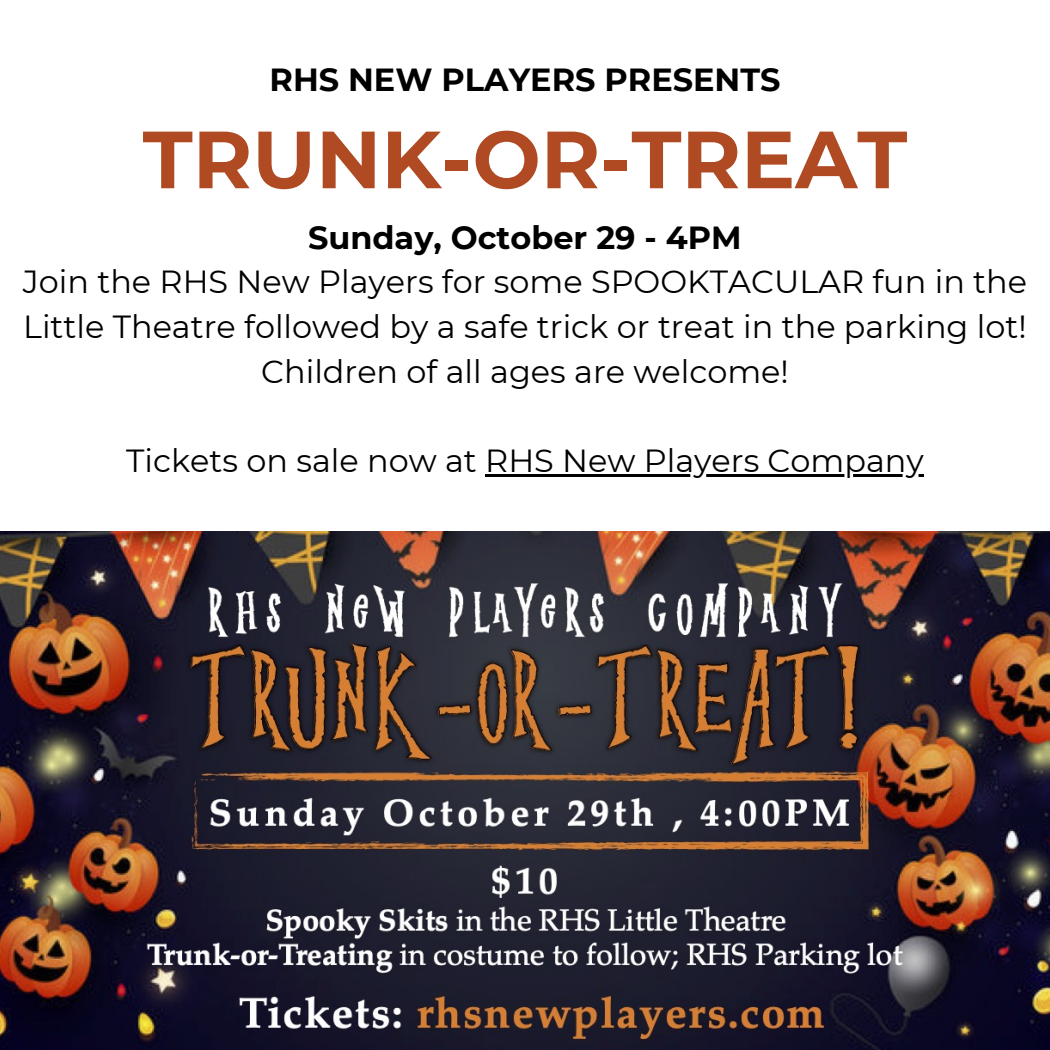
<style>
.page{position:relative;width:1050px;height:1050px;background:#fff}
.page>*{position:absolute;margin:0;border:0;box-sizing:border-box;transform-origin:0 0}
.t1{font:700 80.94px "Montserrat";color:#af4a23}
.t2{font:31.94px/44.6px "Montserrat";color:#000;text-align:center}
.t3{font:700 31.94px "Montserrat";color:#000}
</style>
<div class="page">
<img style="left:0;top:531px;width:1050px;height:519px">
<hr style="left:485px;top:474px;width:439px;height:2px;background:#000">
<p class="t3" style="left:270px;top:60px;width:512px">RHS NEW PLAYERS PRESENTS</p>
<p class="t1" style="left:143px;top:110px;width:766px">TRUNK-OR-TREAT</p>
<p class="t3" style="left:308px;top:218px;width:435px">Sunday, October 29 - 4PM</p>
<p class="t2" style="left:23px;top:259px;width:1006px">Join the RHS New Players for some SPOOKTACULAR fun in the<br>Little Theatre followed by a safe trick or treat in the parking lot!<br>Children of all ages are welcome!</p>
<p class="t2" style="left:126px;top:438px;width:799px">Tickets on sale now at RHS New Players Company</p>
</div>
